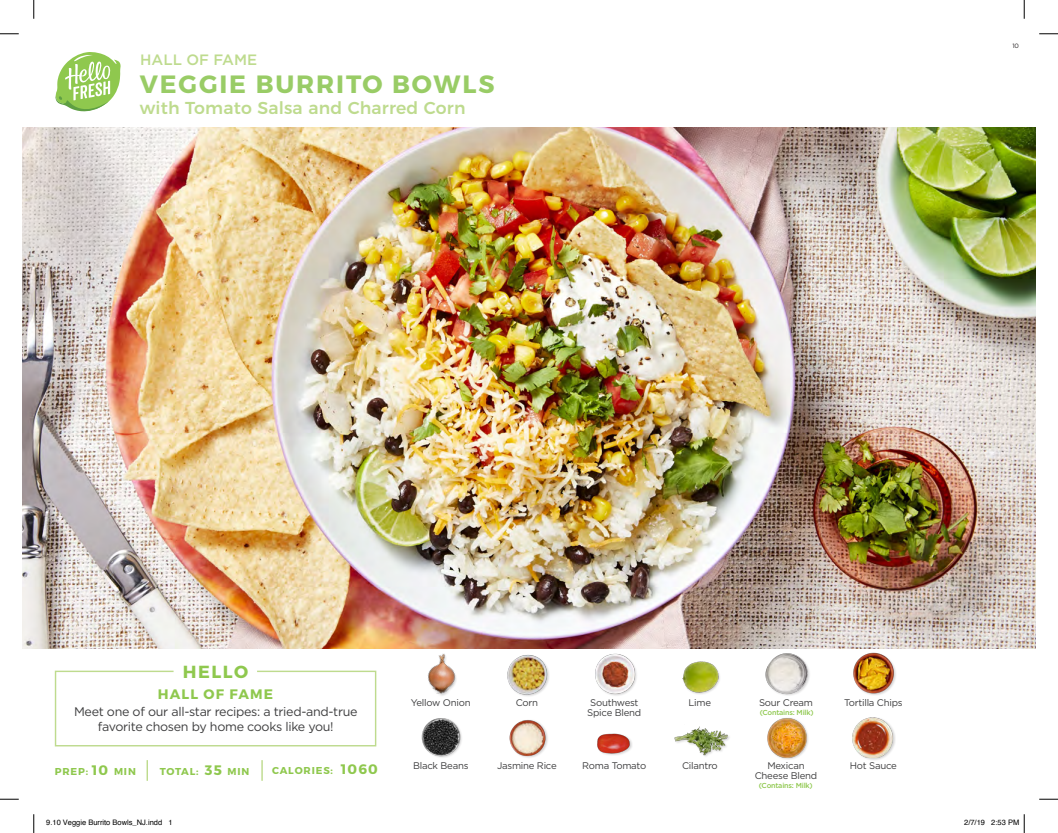
<style>
.page{position:relative;width:1058px;height:833px;background:#fff}
.page>*{position:absolute;margin:0;border:0;box-sizing:border-box;transform-origin:0 0}
.t1{font:700 25px "Montserrat";letter-spacing:.075em;color:#9c6}
.t2{font:700 17.5px "Montserrat";letter-spacing:.085em;color:#8fc84e}
.t3{font:500 17.25px "Montserrat";letter-spacing:.01em;color:#bedb8e}
.t4{font:500 15px "Gotham";color:#bedb8e}
.t5{font:700 13.75px "Montserrat";letter-spacing:.08em;color:#8fc84e}
.t6{font:12.5px/15px "Gotham";letter-spacing:-.025em;color:#3e3e3f;text-align:center}
.t7{font:700 10px "Montserrat";letter-spacing:.085em;color:#8fc84e}
.t8{font:9.62px/10px "Gotham";letter-spacing:-.025em;color:#3e3e3f;text-align:center}
.t9{font:7.5px "Helvetica";color:#000}
.t10{font:500 7.25px "Gotham";letter-spacing:-.025em;color:#8fc84e}
.t11{font:6.25px "Gotham";color:#231f20}
</style>
<div class="page">
<img style="left:23px;top:127px;width:1012px;height:521px">
<svg style="left:54px;top:670px;width:323px;height:77px"></svg>
<div style="left:427px;top:654px;width:31px;height:43px;background:#231f20;opacity:.2"></div>
<img style="left:427px;top:654px;width:31px;height:40px">
<div style="left:422px;top:717px;width:41px;height:41px;background:#231f20;opacity:.2"></div>
<img style="left:421px;top:717px;width:42px;height:40px">
<div style="left:595px;top:653px;width:43px;height:43px;background:#231f20;opacity:.2"></div>
<img style="left:595px;top:653px;width:43px;height:41px">
<img style="left:597px;top:733px;width:35px;height:22px">
<div style="left:507px;top:655px;width:43px;height:42px;background:#231f20;opacity:.2"></div>
<img style="left:507px;top:655px;width:43px;height:39px">
<div style="left:509px;top:719px;width:39px;height:40px;background:#231f20;opacity:.2"></div>
<img style="left:509px;top:719px;width:39px;height:38px">
<img style="left:682px;top:661px;width:38px;height:33px">
<img style="left:674px;top:726px;width:55px;height:30px">
<div style="left:766px;top:653px;width:44px;height:43px;background:#231f20;opacity:.2"></div>
<img style="left:765px;top:653px;width:45px;height:41px">
<div style="left:767px;top:717px;width:42px;height:43px;background:#231f20;opacity:.2"></div>
<img style="left:767px;top:717px;width:42px;height:40px">
<div style="left:853px;top:652px;width:44px;height:44px;background:#231f20;opacity:.2"></div>
<img style="left:853px;top:653px;width:44px;height:41px">
<div style="left:852px;top:717px;width:44px;height:44px;background:#231f20;opacity:.2"></div>
<img style="left:852px;top:717px;width:44px;height:40px">
<hr style="left:146px;top:760px;width:2px;height:20px;background:#bedb8e">
<hr style="left:261px;top:760px;width:2px;height:20px;background:#bedb8e">
<svg style="left:55px;top:52px;width:66px;height:60px"></svg>
<svg style="left:0;top:33px;width:19px;height:2px"></svg>
<svg style="left:1039px;top:33px;width:19px;height:2px"></svg>
<svg style="left:0;top:798px;width:19px;height:2px"></svg>
<svg style="left:1039px;top:798px;width:19px;height:2px"></svg>
<svg style="left:33px;top:0;width:2px;height:19px"></svg>
<svg style="left:33px;top:814px;width:2px;height:19px"></svg>
<svg style="left:1023px;top:0;width:2px;height:19px"></svg>
<svg style="left:1023px;top:814px;width:2px;height:19px"></svg>
<h3 class="t4" style="left:140px;top:50px;width:118px">HALL OF FAME</h3>
<h1 class="t1" style="left:140px;top:69px;width:356px">VEGGIE BURRITO BOWLS</h1>
<h3 class="t3" style="left:140px;top:94px;width:327px">with Tomato Salsa and Charred Corn</h3>
<p class="t11" style="left:1012px;top:42px;width:8px">10</p>
<h2 class="t2" style="left:183px;top:661px;width:67px">HELLO</h2>
<h3 class="t5" style="left:158px;top:685px;width:117px">HALL OF FAME</h3>
<p class="t6" style="left:74px;top:703px;width:285px">Meet one of our all-star recipes: a tried-and-true favorite chosen by home cooks like you!</p>
<p class="t8" style="left:411px;top:697px;width:61px">Yellow Onion</p>
<p class="t8" style="left:516px;top:697px;width:24px">Corn</p>
<p class="t8" style="left:587px;top:697px;width:56px;text-align:left">Southwest<br>Spice Blend</p>
<p class="t8" style="left:688px;top:697px;width:24px">Lime</p>
<p class="t8" style="left:759px;top:697px;width:56px">Sour Cream</p>
<p class="t10" style="left:759px;top:707px;width:55px">(Contains: Milk)</p>
<p class="t8" style="left:844px;top:697px;width:60px">Tortilla Chips</p>
<h3 class="t5" style="left:92px;top:761px;width:18px">10</h3>
<h3 class="t5" style="left:205px;top:761px;width:18px">35</h3>
<h3 class="t5" style="left:341px;top:761px;width:38px">1060</h3>
<p class="t7" style="left:55px;top:765px;width:35px">PREP:</p>
<p class="t7" style="left:114px;top:765px;width:23px">MIN</p>
<p class="t7" style="left:160px;top:765px;width:40px">TOTAL:</p>
<p class="t7" style="left:228px;top:765px;width:23px">MIN</p>
<p class="t7" style="left:272px;top:764px;width:62px">CALORIES:</p>
<p class="t8" style="left:413px;top:760px;width:57px">Black Beans</p>
<p class="t8" style="left:497px;top:760px;width:61px">Jasmine Rice</p>
<p class="t8" style="left:582px;top:760px;width:65px">Roma Tomato</p>
<p class="t8" style="left:682px;top:760px;width:37px">Cilantro</p>
<p class="t8" style="left:754px;top:760px;width:64px">Mexican<br>Cheese Blend</p>
<p class="t8" style="left:850px;top:760px;width:49px">Hot Sauce</p>
<p class="t10" style="left:758px;top:780px;width:55px">(Contains: Milk)</p>
<p class="t9" style="left:46px;top:817px;width:128px">9.10 Veggie Burrito Bowls_NJ.indd 1</p>
<p class="t9" style="left:964px;top:817px;width:57px">2/7/19 2:53 PM</p>
</div>
